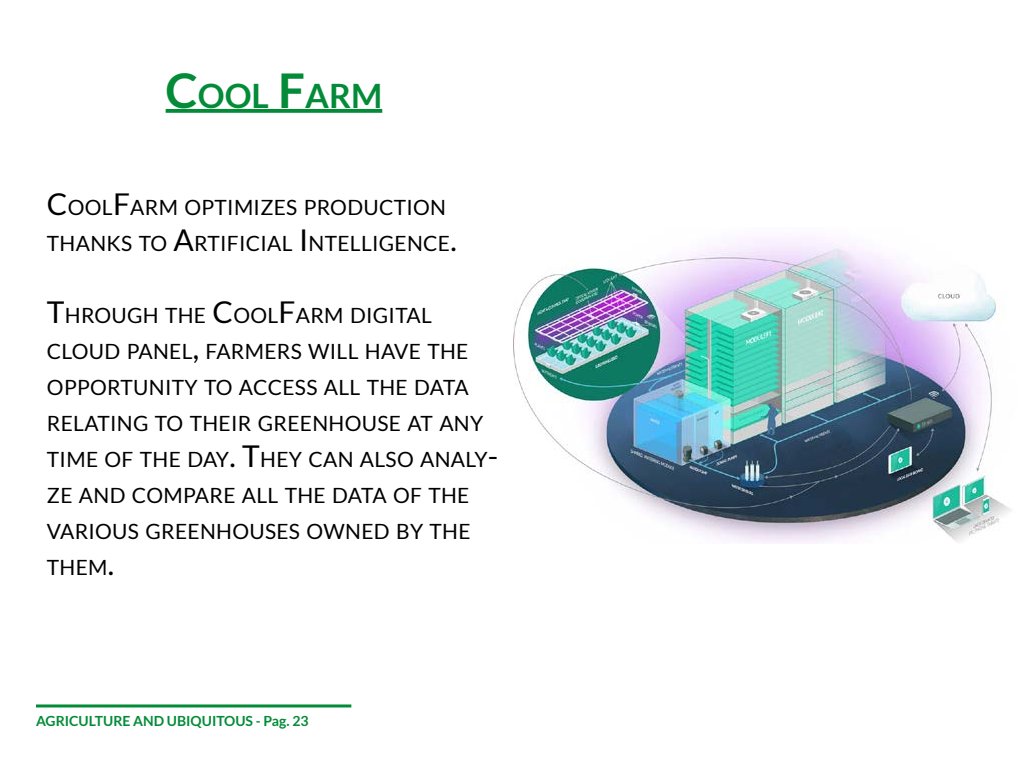
<style>
.page{position:relative;width:1024px;height:768px;background:#fff}
.page>*{position:absolute;margin:0;border:0;box-sizing:border-box;transform-origin:0 0}
.t1{font:700 33.6px "Lato";color:#038b38}
.t2{font:21px/36px "Lato";letter-spacing:.015em;color:#000}
.t3{font:700 14px "Lato";color:#038b38}
.s1{font-size:48px}
.s2{font-size:30px}
</style>
<div class="page">
<hr style="left:36px;top:704px;width:315px;height:3px;background:#038b38">
<svg style="left:166px;top:109px;width:216px;height:4px"></svg>
<img style="left:513px;top:237px;width:498px;height:307px">
<h1 class="t1" style="left:166px;top:77px;width:218px"><span class="s1">C</span>OOL <span class="s1">F</span>ARM</h1>
<p class="t2" style="left:47px;top:189px;width:411px"><span class="s2">C</span>OOL<span class="s2">F</span>ARM OPTIMIZES PRODUCTION<br>THANKS TO <span class="s2">A</span>RTIFICIAL <span class="s2">I</span> NTELLIGENCE<span class="s2">.</span></p>
<p class="t2" style="left:47px;top:297px;width:453px"><span class="s2">T</span>H ROUGH THE <span class="s2">C</span>OOL<span class="s2">F</span>ARM DIGITAL<br>CLOUD PANEL<span class="s2">,</span> FARMERS WILL HAVE THE<br>OPPORTUNITY TO ACCESS ALL THE DATA<br>RELATING TO THEIR GREENHOUSE AT ANY<br>TIME OF THE DAY<span class="s2">. T</span>HEY CAN ALSO ANALY<span class="s2">-<br></span>ZE AND COMPARE ALL THE DATA OF THE<br>VARIOUS GREENHOUSES OWNED BY THE<br>THEM<span class="s2">.</span></p>
<p class="t3" style="left:36px;top:713px;width:274px">AGRICULTURE AND UBIQUITOUS - Pag. 23</p>
</div>
